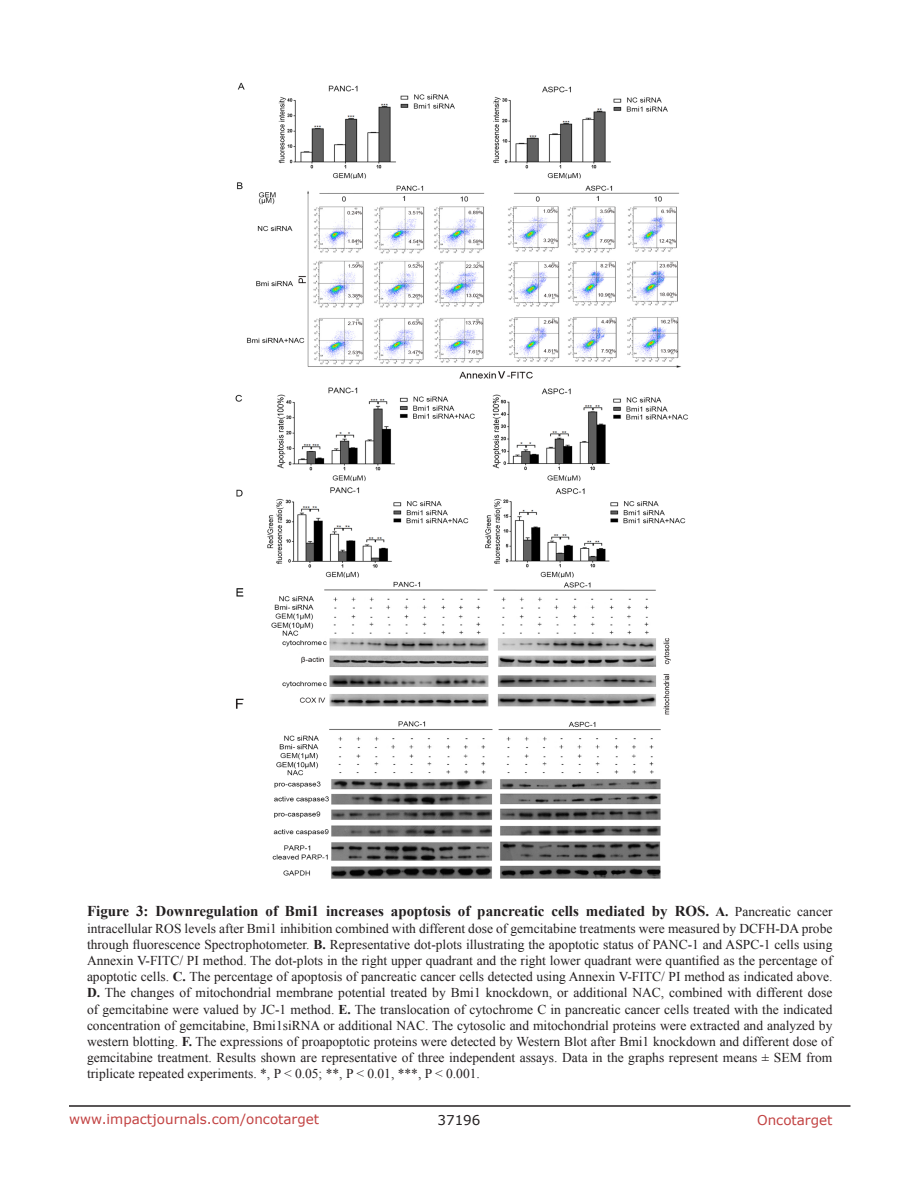
<style>
.page{position:relative;width:918px;height:1188px;background:#fff}
.page>*{position:absolute;margin:0;border:0;box-sizing:border-box;transform-origin:0 0}
.figuretext{font:700 15px "Times New Roman";color:#231f20}
.figuretext-2{font:13.5px/16.2px "Times New Roman";color:#231f20;text-align:justify}
.t1{font:13.5px "Verdana";color:#c24141}
.t2{font:13.5px "Verdana";color:#231f20}
.s1{font-size:13.5px}
.s2{font-weight:400;font-size:13.5px}
.s3{font-weight:700}
</style>
<div class="page">
<hr style="left:69px;top:1105px;width:781px;height:2px;background:#231f20">
<img style="left:235px;top:82px;width:453px;height:797px">
<p class="figuretext" style="left:87px;top:901px;width:747px">Figure 3: Downregulation of Bmi1 increases apoptosis of pancreatic cells mediated by ROS. <span class="s1">A.</span> <span class="s2">Pancreatic cancer</span></p>
<p class="figuretext-2" style="left:87px;top:920px;width:747px">intracellular ROS levels after Bmi1 inhibition combined with different dose of gemcitabine treatments were measured by DCFH-DA probe through fluorescence Spectrophotometer. <span class="s3">B.</span> Representative dot-plots illustrating the apoptotic status of PANC-1 and ASPC-1 cells using Annexin V-FITC/ PI method. The dot-plots in the right upper quadrant and the right lower quadrant were quantified as the percentage of apoptotic cells. <span class="s3">C.</span> The percentage of apoptosis of pancreatic cancer cells detected using Annexin V-FITC/ PI method as indicated above.<br><span class="s3">D.</span> The changes of mitochondrial membrane potential treated by Bmi1 knockdown, or additional NAC, combined with different dose of gemcitabine were valued by JC-1 method. <span class="s3">E.</span> The translocation of cytochrome C in pancreatic cancer cells treated with the indicated concentration of gemcitabine, Bmi1siRNA or additional NAC. The cytosolic and mitochondrial proteins were extracted and analyzed by western blotting. <span class="s3">F.</span> The expressions of proapoptotic proteins were detected by Western Blot after Bmi1 knockdown and different dose of gemcitabine treatment. Results shown are representative of three independent assays. Data in the graphs represent means ± SEM from triplicate repeated experiments. *, P &lt; 0.05; **, P &lt; 0.01, ***, P &lt; 0.001.</p>
<p class="t1" style="left:69px;top:1110px;width:252px">www.impactjournals.com/oncotarget</p>
<p class="t2" style="left:438px;top:1111px;width:44px">37196</p>
<p class="t1" style="left:757px;top:1111px;width:77px">Oncotarget</p>
</div>
